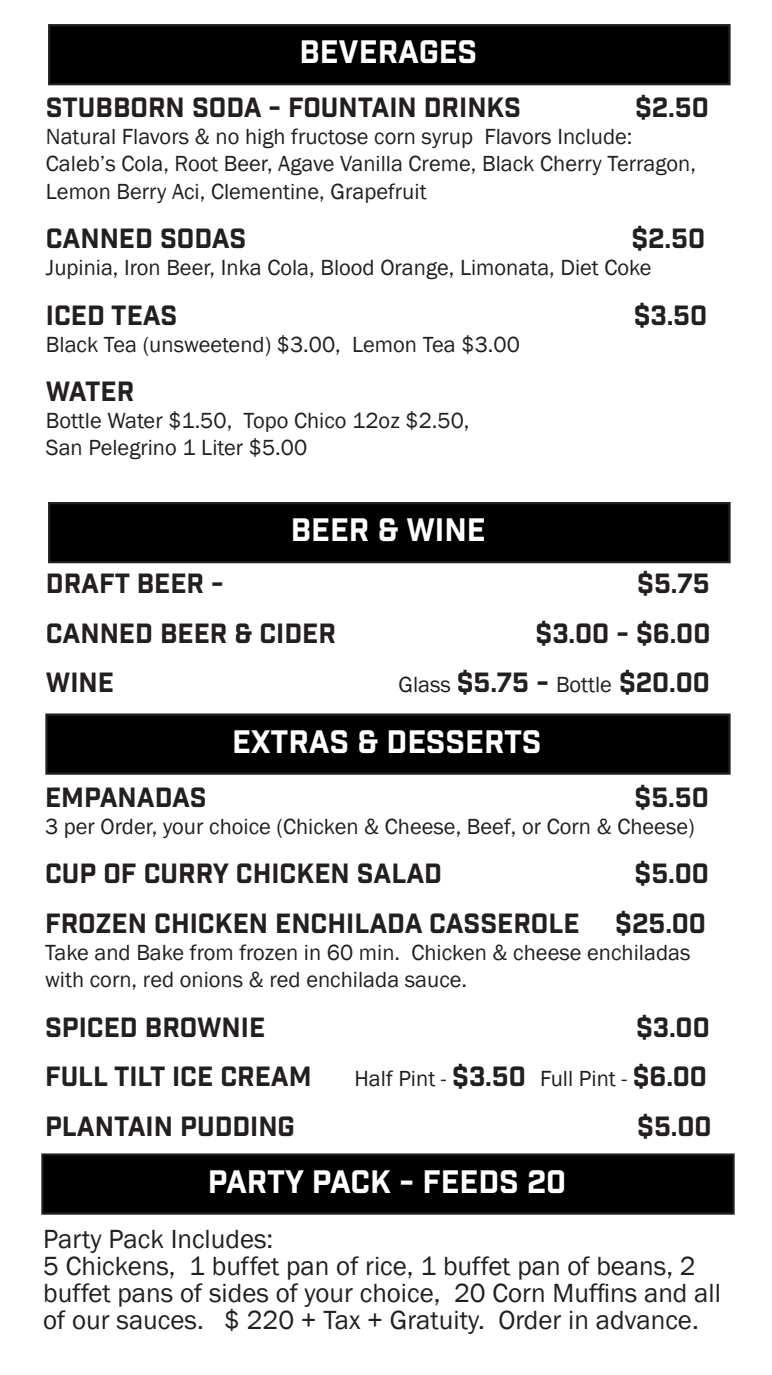
<style>
.page{position:relative;width:772px;height:1375px;background:#fff}
.page>*{position:absolute;margin:0;border:0;box-sizing:border-box;transform-origin:0 0}
.t1{font:31.5px "Industry Inc Base";color:#fff}
.t2{font:27px "Industry Inc Base";color:#231f20}
.t3{font:27px/27px "Franklin Gothic";color:#231f20}
.t4{font:22.5px/27px "Franklin Gothic";color:#231f20}
.s1{font-family:"Franklin Gothic";font-size:22.5px}
.s2{font-family:"Industry Inc Base";font-size:27px}
</style>
<div class="page">
<div style="left:42px;top:1154px;width:691px;height:59px;background:#000"></div>
<div style="left:41px;top:1153px;width:693px;height:61px;border:2px solid #231f20"></div>
<div style="left:49px;top:25px;width:680px;height:59px;background:#000"></div>
<div style="left:48px;top:24px;width:682px;height:61px;border:2px solid #231f20"></div>
<div style="left:46px;top:714px;width:683px;height:59px;background:#000"></div>
<div style="left:45px;top:713px;width:685px;height:61px;border:2px solid #231f20"></div>
<div style="left:49px;top:503px;width:680px;height:59px;background:#000"></div>
<div style="left:48px;top:502px;width:682px;height:61px;border:2px solid #231f20"></div>
<p class="t1" style="left:299px;top:33px;width:179px">BEVERAGES</p>
<p class="t2" style="left:46px;top:91px;width:476px">STUBBORN SODA - FOUNTAIN DRINKS</p>
<p class="t2" style="left:635px;top:91px;width:75px">$2.50</p>
<p class="t4" style="left:46px;top:124px;width:588px">Natural Flavors &amp; no high fructose corn syrup Flavors Include:</p>
<p class="t4" style="left:46px;top:151px;width:651px">Caleb’s Cola, Root Beer, Agave Vanilla Creme, Black Cherry Terragon,<br>Lemon Berry Aci, Clementine, Grapefruit</p>
<p class="t2" style="left:46px;top:222px;width:202px">CANNED SODAS</p>
<p class="t2" style="left:631px;top:222px;width:75px">$2.50</p>
<p class="t4" style="left:46px;top:254px;width:607px">Jupinia, Iron Beer, Inka Cola, Blood Orange, Limonata, Diet Coke</p>
<p class="t2" style="left:46px;top:298px;width:133px">ICED TEAS</p>
<p class="t2" style="left:633px;top:298px;width:75px">$3.50</p>
<p class="t4" style="left:46px;top:331px;width:475px">Black Tea (unsweetend) $3.00, Lemon Tea $3.00</p>
<p class="t2" style="left:46px;top:375px;width:90px">WATER</p>
<p class="t4" style="left:46px;top:407px;width:425px">Bottle Water $1.50, Topo Chico 12oz $2.50,<br>San Pelegrino 1 Liter $5.00</p>
<p class="t1" style="left:291px;top:511px;width:196px">BEER &amp; WINE</p>
<p class="t2" style="left:46px;top:567px;width:179px">DRAFT BEER -</p>
<p class="t2" style="left:637px;top:567px;width:74px">$5.75</p>
<p class="t2" style="left:46px;top:616px;width:291px">CANNED BEER &amp; CIDER</p>
<p class="t2" style="left:535px;top:616px;width:176px">$3.00 - $6.00</p>
<p class="t2" style="left:46px;top:666px;width:70px">WINE</p>
<p class="t2" style="left:398px;top:666px;width:313px"><span class="s1">Glass</span> $5.75 - <span class="s1">Bottle</span> $20.00</p>
<p class="t1" style="left:232px;top:722px;width:311px">EXTRAS &amp; DESSERTS</p>
<p class="t2" style="left:45px;top:780px;width:163px">EMPANADAS</p>
<p class="t2" style="left:634px;top:780px;width:76px">$5.50</p>
<p class="t4" style="left:45px;top:813px;width:651px">3 per Order, your choice (Chicken &amp; Cheese, Beef, or Corn &amp; Cheese)</p>
<p class="t2" style="left:45px;top:857px;width:398px">CUP OF CURRY CHICKEN SALAD</p>
<p class="t2" style="left:634px;top:857px;width:76px">$5.00</p>
<p class="t2" style="left:45px;top:906px;width:536px">FROZEN CHICKEN ENCHILADA CASSEROLE</p>
<p class="t2" style="left:615px;top:906px;width:92px">$25.00</p>
<p class="t4" style="left:45px;top:939px;width:647px">Take and Bake from frozen in 60 min. Chicken &amp; cheese enchiladas with corn, red onions &amp; red enchilada sauce.</p>
<p class="t2" style="left:45px;top:1010px;width:222px">SPICED BROWNIE</p>
<p class="t2" style="left:636px;top:1010px;width:75px">$3.00</p>
<p class="t2" style="left:45px;top:1059px;width:268px">FULL TILT ICE CREAM</p>
<p class="t4" style="left:354px;top:1065px;width:354px">Half Pint - <span class="s2">$3.50</span> Full Pint - <span class="s2">$6.00</span></p>
<p class="t2" style="left:45px;top:1109px;width:251px">PLANTAIN PUDDING</p>
<p class="t2" style="left:637px;top:1109px;width:76px">$5.00</p>
<p class="t1" style="left:208px;top:1162px;width:360px">PARTY PACK - FEEDS 20</p>
<p class="t3" style="left:43px;top:1225px;width:679px">Party Pack Includes:<br>5 Chickens, 1 buffet pan of rice, 1 buffet pan of beans, 2 buffet pans of sides of your choice, 20 Corn Muffins and all of our sauces. $ 220 + Tax + Gratuity. Order in advance.</p>
</div>
